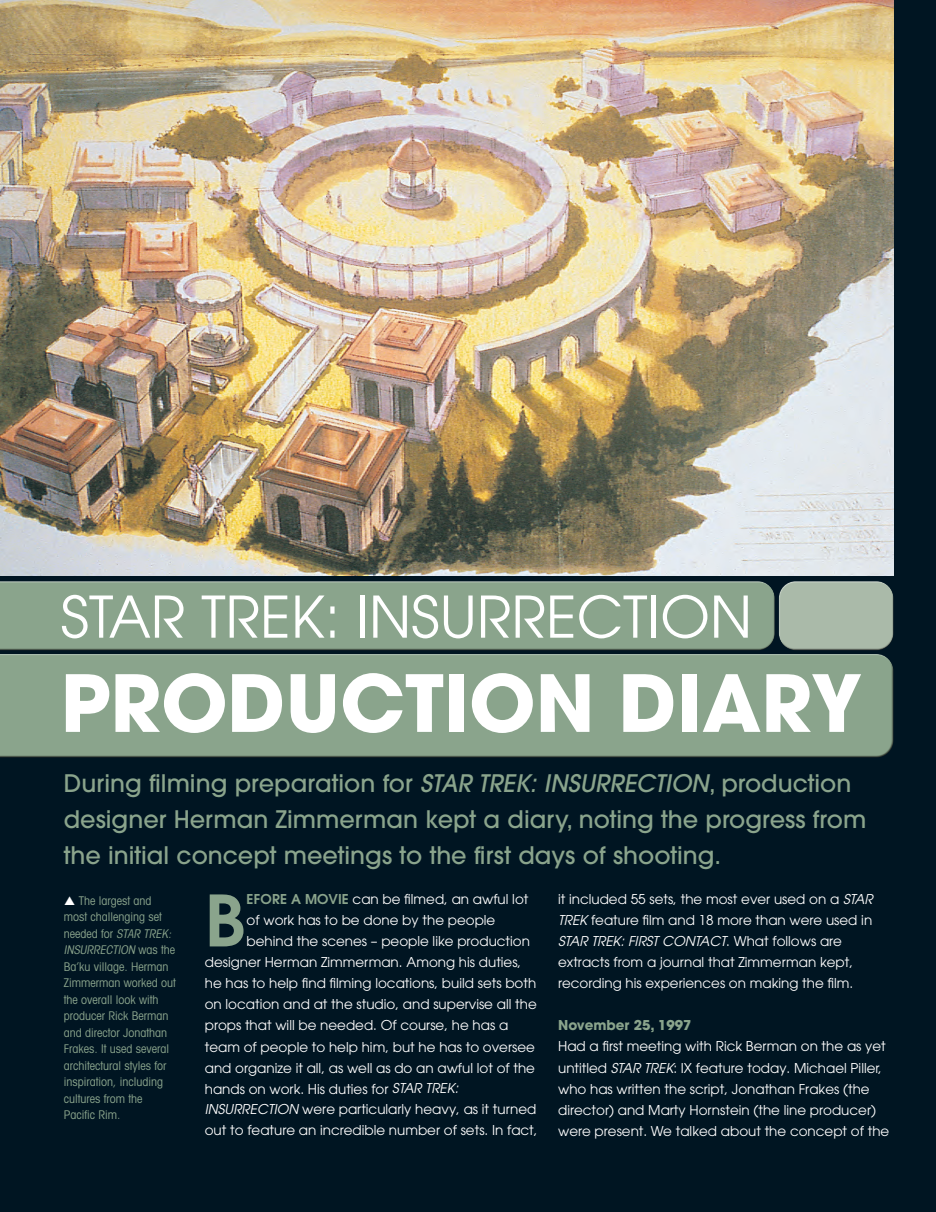
<style>
.page{position:relative;width:936px;height:1212px;background:#fff}
.page>*{position:absolute;margin:0;border:0;box-sizing:border-box;transform-origin:0 0}
.t1{font:700 78px "Avant Garde LT";color:#fff}
.t2{font:600 70.2px "Avant Garde";color:#8aa48c}
.t3{font:57px "Avant Garde LT";color:#fff}
.t4{font:500 24px/36px "Avant Garde";color:#8aa48c}
.t5{font:13.5px/21px "Avant Garde";color:#fff}
.t6{font:italic 13.5px "Avant Garde LT";color:#fff}
.t7{font:700 13.5px "Avant Garde";color:#8aa48c}
.t8{font:condensed 12px/16.5px "Avant Garde LT";color:#8aa48c}
.s1{font-style:italic}
.s2{font-weight:600;color:#8aa48c}
.s3{font-family:"Avant Garde LT";font-style:italic}
.s4{font-family:"Avant Garde";font-style:normal}
</style>
<div class="page">
<div style="left:0;top:0;width:935px;height:1212px;background:#001522"></div>
<div style="left:0;top:580px;width:775px;height:61px;background:#fff;opacity:.75"></div>
<div style="left:0;top:587px;width:776px;height:65px;background:#8aa48c"></div>
<div style="left:778px;top:580px;width:116px;height:61px;background:#fff;opacity:.75"></div>
<div style="left:778px;top:587px;width:117px;height:65px;background:#231f20;opacity:.75"></div>
<div style="left:0;top:652px;width:894px;height:96px;background:#fff;opacity:.75"></div>
<div style="left:0;top:659px;width:895px;height:100px;background:#8aa48c"></div>
<img style="left:0;top:0;width:893px;height:576px">
<h3 class="t3" style="left:61px;top:583px;width:693px">STAR TREK: INSURRECTION</h3>
<h1 class="t1" style="left:61px;top:652px;width:802px">PRODUCTION DIARY</h1>
<h3 class="t4" style="left:64px;top:765px;width:804px">During filming preparation for <span class="s1">STAR TREK: INSURRECTION</span>, production designer Herman Zimmerman kept a diary, noting the progress from the initial concept meetings to the first days of shooting.</h3>
<p class="t8" style="left:64px;top:892px;width:113px;text-indent:15px">The largest and most challenging set needed for <span class="s1">STAR TREK:<br>INSURRECTION</span> w a s t h e<br>Ba’ku village. Herman<br>Zimmerman worked out the overall look with producer Rick Berman and director Jonathan<br>Frakes. It used several architectural styles for inspiration, including cultures from the<br>Pacific Rim.</p>
<h2 class="t2" style="left:205px;top:875px;width:42px">B</h2>
<p class="t5" style="left:246px;top:889px;width:283px"><span class="s2">EFORE A MOVIE</span> can be filmed, an awful lot</p>
<p class="t5" style="left:246px;top:910px;width:250px">of work has to be done by the people</p>
<p class="t5" style="left:246px;top:931px;width:285px">behind the scenes – people like production</p>
<p class="t5" style="left:205px;top:952px;width:318px">designer Herman Zimmerman. Among his duties,</p>
<p class="t5" style="left:205px;top:973px;width:333px">he has to help find filming locations, build sets both</p>
<p class="t5" style="left:205px;top:994px;width:333px">on location and at the studio, and supervise all the</p>
<p class="t5" style="left:205px;top:1015px;width:305px">props that will be needed. Of course, he has a</p>
<p class="t5" style="left:205px;top:1036px;width:331px">team of people to help him, but he has to oversee</p>
<p class="t5" style="left:205px;top:1057px;width:332px">and organize it all, as well as do an awful lot of the</p>
<p class="t5" style="left:205px;top:1078px;width:258px">hands on work. His duties for <span class="s1">STAR TREK:</span></p>
<p class="t5" style="left:205px;top:1099px;width:333px"><span class="s1">INSURRECTION</span> were particularly heavy, as it turned</p>
<p class="t5" style="left:205px;top:1120px;width:334px">out to feature an incredible number of sets. In fact,</p>
<p class="t5" style="left:558px;top:889px;width:316px">it included 55 sets, the most ever used on a <span class="s3">STAR<br>TREK</span> feature film and 18 more than were used in</p>
<p class="t6" style="left:558px;top:933px;width:285px">STAR TREK: FIRST CONTACT<span class="s4">. What follows are</span></p>
<p class="t5" style="left:558px;top:952px;width:297px">extracts from a journal that Zimmerman kept, recording his experiences on making the film.</p>
<p class="t7" style="left:558px;top:1017px;width:135px">November 25, 1997</p>
<p class="t5" style="left:558px;top:1036px;width:333px">Had a first meeting with Rick Berman on the as yet untitled <span class="s3">STAR TREK</span>: IX feature today. Michael Piller, who has written the script, Jonathan Frakes (the director) and Marty Hornstein (the line producer) were present. We talked about the concept of the</p>
</div>
